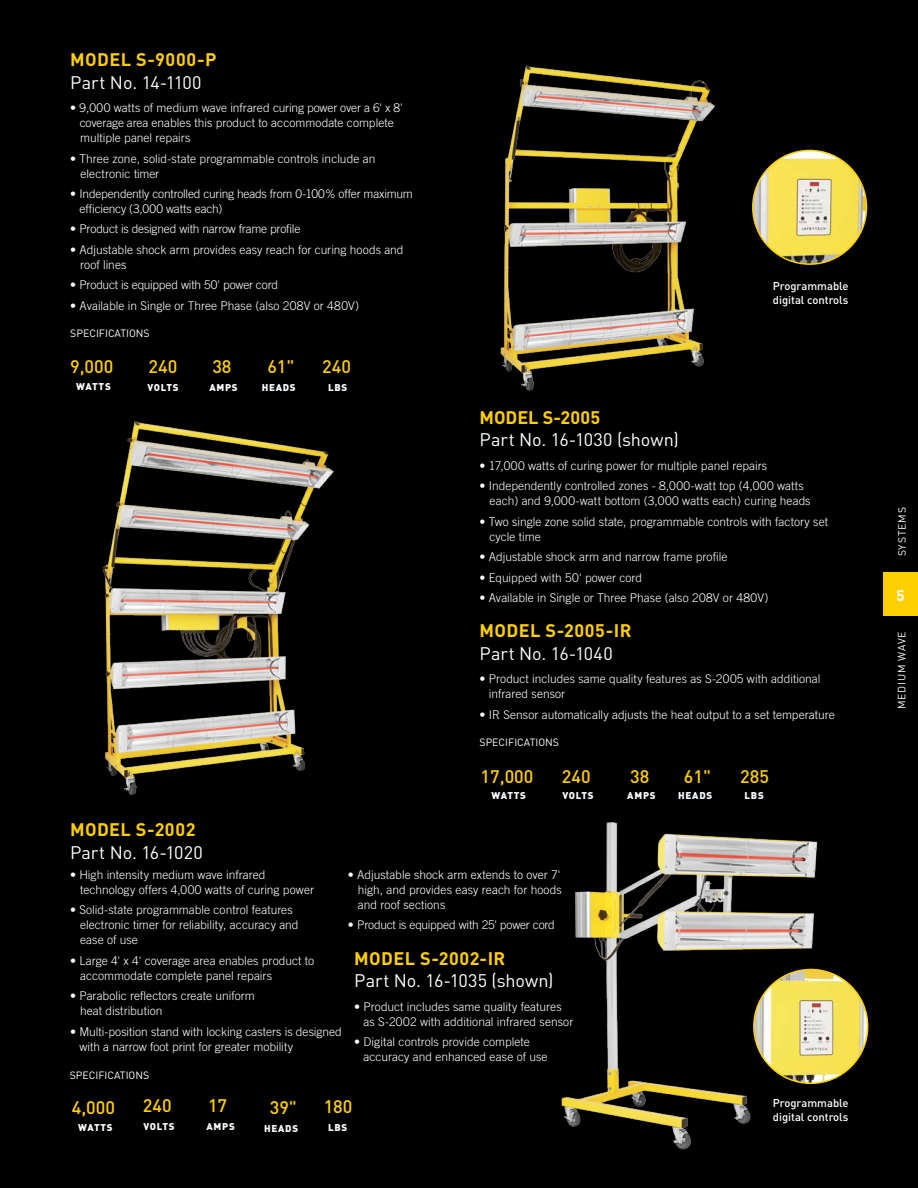
<style>
.page{position:relative;width:918px;height:1188px;background:#000}
.page>*{position:absolute;margin:0;border:0;box-sizing:border-box;transform-origin:0 0}
.t1{font:18px "DIN";letter-spacing:-.005em;color:#fff}
.t2{font:500 18px "DIN";color:#ffcf01}
.t3{font:700 18px "DIN";letter-spacing:.02em;color:#ffcf01}
.t4{font:700 18px "DIN";letter-spacing:.025em;color:#fdce07}
.t5{font:700 18px "DIN";color:#ffcf01}
.t6{font:500 18px "DIN";color:#fdce07}
.t7{font:700 15px "DIN";color:#fff}
.t8{font:300 12px/15px "Trade Gothic";color:#fff}
.t9{font:300 12px/15px "Trade Gothic";letter-spacing:-.02em;color:#fff}
.t10{font:500 11.25px/13.5px "DIN";color:#fff}
.t11{font:10.5px "DIN";color:#fff}
.t12{font:10.5px "DIN";letter-spacing:.075em;color:#fff}
.t13{font:900 9.75px "DIN";letter-spacing:.075em;color:#fafdff}
</style>
<div class="page">
<img style="left:500px;top:65px;width:215px;height:326px">
<img style="left:561px;top:822px;width:274px;height:328px">
<img style="left:102px;top:421px;width:232px;height:374px">
<img style="left:754px;top:970px;width:114px;height:113px;border-radius:57px">
<div style="left:753px;top:969px;width:115px;height:115px;border:2px solid #ffcf01;border-radius:50%"></div>
<img style="left:753px;top:150px;width:113px;height:114px;border-radius:57px">
<div style="left:752px;top:150px;width:115px;height:115px;border:2px solid #ffcf01;border-radius:50%"></div>
<div style="left:883px;top:572px;width:35px;height:44px;background:#ffcf01"></div>
<h1 class="t4" style="left:70px;top:48px;width:148px">MODEL S-9000-P</h1>
<h1 class="t1" style="left:70px;top:71px;width:133px">Part No. 14-1100</h1>
<p class="t8" style="left:80px;top:100px;width:325px;text-indent:-9px">• 9,000 watts of medium wave infrared curing power over a 6' x 8' coverage area enables this product to accommodate complete multiple panel repairs</p>
<p class="t8" style="left:80px;top:151px;width:297px;text-indent:-10px">• Three zone, solid-state programmable controls include an electronic timer</p>
<p class="t9" style="left:80px;top:186px;width:335px;text-indent:-9px">• Independently controlled curing heads from 0-100% offer maximum efficiency (3,000 watts each)</p>
<p class="t8" style="left:70px;top:222px;width:232px">• Product is designed with narrow frame profile</p>
<p class="t8" style="left:80px;top:242px;width:325px;text-indent:-10px">• Adjustable shock arm provides easy reach for curing hoods and roof lines</p>
<p class="t8" style="left:70px;top:277px;width:209px">• Product is equipped with 50' power cord</p>
<p class="t8" style="left:70px;top:298px;width:290px">• Available in Single or Three Phase (also 208V or 480V)</p>
<p class="t11" style="left:70px;top:327px;width:81px">SPECIFICATIONS</p>
<h1 class="t2" style="left:70px;top:355px;width:45px">9,000</h1>
<h1 class="t2" style="left:148px;top:355px;width:30px">240</h1>
<h1 class="t6" style="left:212px;top:355px;width:21px">38</h1>
<h1 class="t6" style="left:267px;top:355px;width:29px">61"</h1>
<h1 class="t6" style="left:322px;top:355px;width:30px">240</h1>
<p class="t13" style="left:76px;top:380px;width:36px">WATTS</p>
<p class="t13" style="left:147px;top:381px;width:33px">VOLTS</p>
<p class="t13" style="left:209px;top:381px;width:30px">AMPS</p>
<p class="t13" style="left:262px;top:381px;width:35px">HEADS</p>
<p class="t13" style="left:328px;top:381px;width:21px">LBS</p>
<p class="t10" style="left:773px;top:279px;width:77px">Programmable digital controls</p>
<h1 class="t5" style="left:480px;top:406px;width:122px">MODEL S-2005</h1>
<h1 class="t1" style="left:480px;top:429px;width:201px">Part No. 16-1030 (shown)</h1>
<p class="t8" style="left:480px;top:458px;width:289px">• 17,000 watts of curing power for multiple panel repairs</p>
<p class="t8" style="left:490px;top:478px;width:323px;text-indent:-10px">• Independently controlled zones - 8,000-watt top (4,000 watts each) and 9,000-watt bottom (3,000 watts each) curing heads</p>
<p class="t8" style="left:490px;top:514px;width:340px;text-indent:-10px">• Two single zone solid state, programmable controls with factory set cycle time</p>
<p class="t8" style="left:480px;top:549px;width:249px">• Adjustable shock arm and narrow frame profile</p>
<p class="t8" style="left:480px;top:570px;width:164px">• Equipped with 50' power cord</p>
<p class="t8" style="left:480px;top:590px;width:290px">• Available in Single or Three Phase (also 208V or 480V)</p>
<h1 class="t3" style="left:480px;top:619px;width:154px">MODEL S-2005-IR</h1>
<h1 class="t1" style="left:480px;top:642px;width:135px">Part No. 16-1040</h1>
<p class="t8" style="left:489px;top:671px;width:333px;text-indent:-9px">• Product includes same quality features as S-2005 with additional infrared sensor</p>
<p class="t8" style="left:480px;top:707px;width:357px">• IR Sensor automatically adjusts the heat output to a set temperature</p>
<p class="t11" style="left:480px;top:736px;width:81px">SPECIFICATIONS</p>
<h1 class="t2" style="left:481px;top:765px;width:54px">17,000</h1>
<h1 class="t2" style="left:562px;top:765px;width:30px">240</h1>
<h1 class="t2" style="left:630px;top:765px;width:21px">38</h1>
<h1 class="t2" style="left:684px;top:765px;width:29px">61"</h1>
<h1 class="t2" style="left:740px;top:765px;width:30px">285</h1>
<p class="t13" style="left:492px;top:789px;width:36px">WATTS</p>
<p class="t13" style="left:562px;top:789px;width:33px">VOLTS</p>
<p class="t13" style="left:627px;top:789px;width:30px">AMPS</p>
<p class="t13" style="left:678px;top:789px;width:35px">HEADS</p>
<p class="t13" style="left:745px;top:789px;width:21px">LBS</p>
<h1 class="t3" style="left:70px;top:818px;width:127px">MODEL S-2002</h1>
<h1 class="t1" style="left:70px;top:841px;width:134px">Part No. 16-1020</h1>
<p class="t8" style="left:80px;top:867px;width:236px;text-indent:-10px">• High intensity medium wave infrared technology offers 4,000 watts of curing power</p>
<p class="t8" style="left:80px;top:903px;width:220px;text-indent:-10px">• Solid-state programmable control features electronic timer for reliability, accuracy and ease of use</p>
<p class="t8" style="left:80px;top:953px;width:236px;text-indent:-10px">• Large 4' x 4' coverage area enables product to accommodate complete panel repairs</p>
<p class="t8" style="left:80px;top:988px;width:176px;text-indent:-10px">• Parabolic reflectors create uniform heat distribution</p>
<p class="t8" style="left:79px;top:1024px;width:264px;text-indent:-9px">• Multi-position stand with locking casters is designed with a narrow foot print for greater mobility</p>
<p class="t8" style="left:358px;top:867px;width:205px;text-align:justify;text-indent:-10px">• Adjustable shock arm extends to over 7' high, and provides easy reach for hoods and roof sections</p>
<p class="t8" style="left:348px;top:918px;width:209px">• Product is equipped with 25' power cord</p>
<h1 class="t3" style="left:354px;top:946px;width:153px">MODEL S-2002-IR</h1>
<h1 class="t1" style="left:354px;top:969px;width:201px">Part No. 16-1035 (shown)</h1>
<p class="t8" style="left:364px;top:999px;width:211px;text-indent:-9px">• Product includes same quality features as S-2002 with additional infrared sensor</p>
<p class="t8" style="left:364px;top:1034px;width:186px;text-indent:-9px">• Digital controls provide complete accuracy and enhanced ease of use</p>
<p class="t11" style="left:70px;top:1069px;width:81px">SPECIFICATIONS</p>
<h1 class="t2" style="left:72px;top:1096px;width:45px">4,000</h1>
<h1 class="t2" style="left:143px;top:1094px;width:30px">240</h1>
<h1 class="t2" style="left:208px;top:1094px;width:21px">17</h1>
<h1 class="t2" style="left:270px;top:1096px;width:29px">39"</h1>
<h1 class="t2" style="left:324px;top:1095px;width:30px">180</h1>
<p class="t13" style="left:78px;top:1121px;width:36px">WATTS</p>
<p class="t13" style="left:143px;top:1120px;width:33px">VOLTS</p>
<p class="t13" style="left:207px;top:1120px;width:30px">AMPS</p>
<p class="t13" style="left:264px;top:1122px;width:35px">HEADS</p>
<p class="t13" style="left:328px;top:1121px;width:21px">LBS</p>
<p class="t10" style="left:773px;top:1096px;width:77px">Programmable digital controls</p>
<p class="t12" style="left:896px;top:556px;width:51px;rotate:-90deg">SYSTEMS</p>
<p class="t7" style="left:896px;top:586px;width:10px">5</p>
<p class="t12" style="left:895px;top:709px;width:80px;rotate:-90deg">MEDIUM WAVE</p>
</div>
